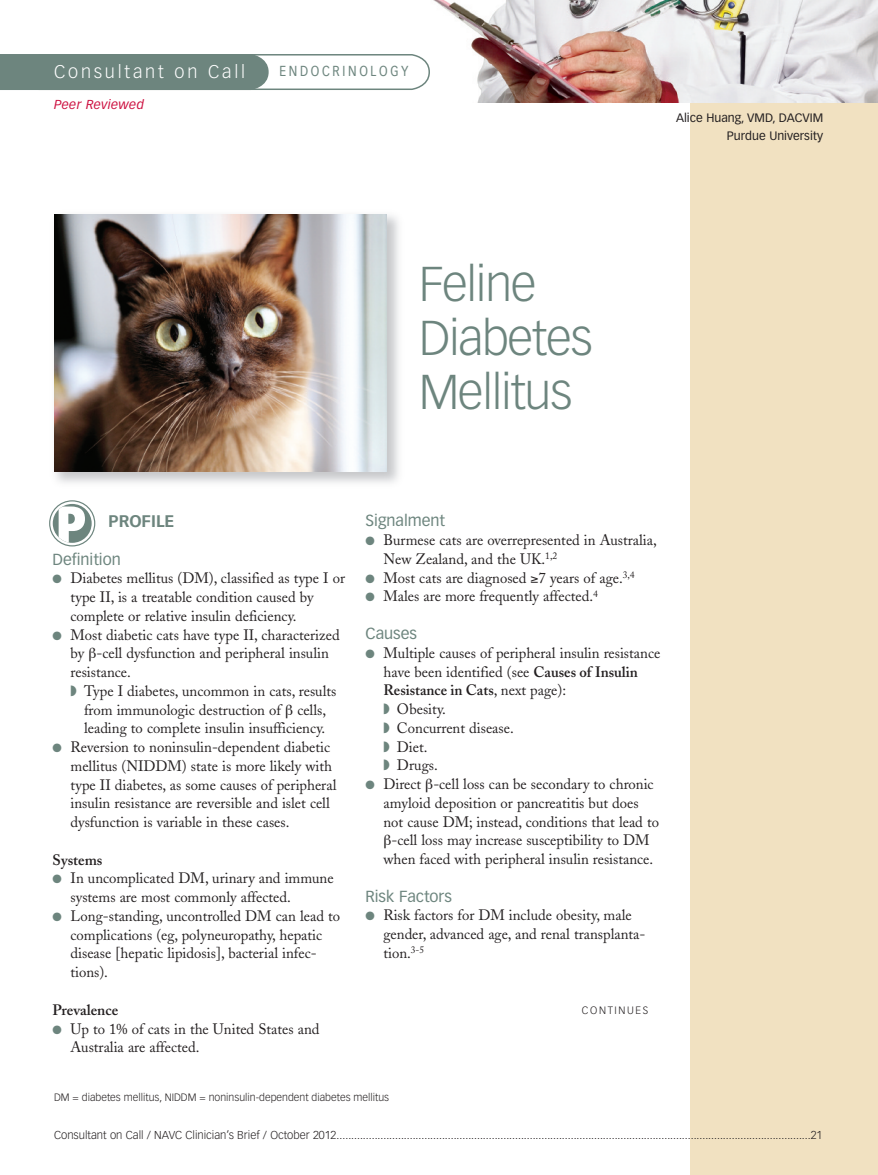
<style>
.page{position:relative;width:878px;height:1175px;background:#fff}
.page>*{position:absolute;margin:0;border:0;box-sizing:border-box;transform-origin:0 0}
.t1{font:300 48px/54px "Vectora LT Std";letter-spacing:-.025em;color:#6d857e}
.t2{font:300 18px "Vectora LT Std";letter-spacing:.155em;color:#fff}
.t3{font:700 16.5px "Vectora LT Std";color:#6d857e}
.t4{font:15.75px "Vectora LT Std";color:#6d857e}
.t5{font:15px/18.8px "Adobe Caslon";color:#231f20}
.t6{font:600 15px "Adobe Caslon";color:#231f20}
.t7{font:14.25px "Vectora LT Std";letter-spacing:.22em;color:#6d857e;scale:.85 1}
.t8{font:italic 12.75px "Vectora LT Std";letter-spacing:.03em;color:#cd1141}
.t9{font:12px/18px "Vectora LT Std";color:#231f20;text-align:right}
.t10{font:300 11.25px "Vectora LT Std";color:#231f20}
.t11{font:300 10.5px "Vectora LT Std";color:#231f20}
.t12{font:300 10.5px "Vectora LT Std";letter-spacing:.155em;color:#231f20}
.s1{color:#6d857e}
.s2{font-weight:600}
</style>
<div class="page">
<div style="left:690px;top:0;width:188px;height:1174px;background:#f1e1c1"></div>
<img style="left:433px;top:0;width:445px;height:102px">
<svg style="left:0;top:54px;width:430px;height:36px"></svg>
<svg style="left:50px;top:501px;width:45px;height:45px"></svg>
<div style="left:49px;top:500px;width:46px;height:46px;border:1px solid #6d857e;border-radius:50%"></div>
<svg style="left:53px;top:504px;width:39px;height:39px"></svg>
<svg style="left:59px;top:506px;width:26px;height:37px"></svg>
<img style="left:54px;top:215px;width:345px;height:268px">
<img style="left:54px;top:214px;width:333px;height:257px">
<p class="t2" style="left:54px;top:64px;width:193px">Consultant on Call</p>
<p class="t7" style="left:279px;top:65px;width:153px">ENDOCRINOLOGY</p>
<p class="t8" style="left:54px;top:99px;width:91px">Peer Reviewed</p>
<p class="t9" style="left:676px;top:110px;width:149px">Alice Huang, VMD, DACVIM<br>Purdue University</p>
<h1 class="t1" style="left:419px;top:259px;width:175px">Feline<br>Diabetes<br>Mellitus</h1>
<p class="t3" style="left:109px;top:514px;width:67px">PROFILE</p>
<p class="t4" style="left:52px;top:552px;width:70px">Definition</p>
<p class="t5" style="left:71px;top:570px;width:276px;text-indent:-18px"><span class="s1">●</span> Diabetes mellitus (DM), classified as type I or type II, is a treatable condition caused by complete or relative insulin deficiency.</p>
<p class="t5" style="left:53px;top:627px;width:289px"><span class="s1">●</span> Most diabetic cats have type II, characterized</p>
<p class="t5" style="left:71px;top:645px;width:260px">by -cell dysfunction and peripheral insulin</p>
<p class="t5" style="left:71px;top:664px;width:62px">resistance.</p>
<p class="t5" style="left:71px;top:683px;width:267px"><span class="s1">◗</span> Type I diabetes, uncommon in cats, results</p>
<p class="t5" style="left:84px;top:702px;width:243px">from immunologic destruction of cells,</p>
<p class="t5" style="left:84px;top:720px;width:243px">leading to complete insulin insufficiency.</p>
<p class="t5" style="left:71px;top:739px;width:267px;text-indent:-18px"><span class="s1">●</span> Reversion to noninsulin-dependent diabetic mellitus (NIDDM) state is more likely with type II diabetes, as some causes of peripheral insulin resistance are reversible and islet cell dysfunction is variable in these cases.</p>
<p class="t6" style="left:52px;top:854px;width:51px">Systems</p>
<p class="t5" style="left:71px;top:870px;width:264px;text-indent:-18px"><span class="s1">●</span> In uncomplicated DM, urinary and immune systems are most commonly affected.</p>
<p class="t5" style="left:71px;top:908px;width:271px;text-indent:-18px"><span class="s1">●</span> Long-standing, uncontrolled DM can lead to complications (eg, polyneuropathy, hepatic disease [hepatic lipidosis], bacterial infec&shy;tions).</p>
<p class="t6" style="left:52px;top:1004px;width:67px">Prevalence</p>
<p class="t5" style="left:71px;top:1020px;width:250px;text-indent:-18px"><span class="s1">●</span> Up to 1% of cats in the United States and<br>Australia are affected.</p>
<p class="t4" style="left:365px;top:514px;width:81px">Signalment</p>
<p class="t5" style="left:383px;top:532px;width:275px;text-indent:-18px"><span class="s1">●</span> Burmese cats are overrepresented in Australia,<br>New Zealand, and the UK.<sup>1,2</sup></p>
<p class="t5" style="left:365px;top:570px;width:271px"><span class="s1">●</span> Most cats are diagnosed ≥7 years of age.<sup>3,4</sup></p>
<p class="t5" style="left:365px;top:589px;width:234px"><span class="s1">●</span> Males are more frequently affected.<sup>4</sup></p>
<p class="t4" style="left:365px;top:626px;width:53px">Causes</p>
<p class="t5" style="left:383px;top:645px;width:278px;text-indent:-18px"><span class="s1">●</span> Multiple causes of peripheral insulin resistance have been identified (see <span class="s2">Causes of Insulin<br>Resistance in Cats</span>, next page):<br><span class="s1">◗</span> Obesity.<br><span class="s1">◗</span> Concurrent disease.<br><span class="s1">◗</span> Diet.<br><span class="s1">◗</span> Drugs.</p>
<p class="t5" style="left:365px;top:776px;width:289px"><span class="s1">●</span> Direct -cell loss can be secondary to chronic</p>
<p class="t5" style="left:383px;top:795px;width:257px">amyloid deposition or pancreatitis but does</p>
<p class="t5" style="left:383px;top:814px;width:277px">not cause DM; instead, conditions that lead to</p>
<p class="t5" style="left:391px;top:832px;width:259px">-cell loss may increase susceptibility to DM</p>
<p class="t5" style="left:383px;top:851px;width:271px">when faced with peripheral insulin resistance.</p>
<p class="t4" style="left:365px;top:889px;width:88px">Risk Factors</p>
<p class="t5" style="left:383px;top:907px;width:263px;text-indent:-18px"><span class="s1">●</span> Risk factors for DM include obesity, male gender, advanced age, and renal transplanta&shy;tion.<sup>3-5</sup></p>
<p class="t12" style="left:582px;top:1005px;width:68px">CONTINUES</p>
<p class="t11" style="left:54px;top:1093px;width:336px">DM = diabetes mellitus, NIDDM = noninsulin-dependent diabetes mellitus</p>
<p class="t10" style="left:54px;top:1129px;width:769px">Consultant on Call / NAVC Clinician’s Brief / October 2012..................................................................................................................................................................21</p>
</div>
